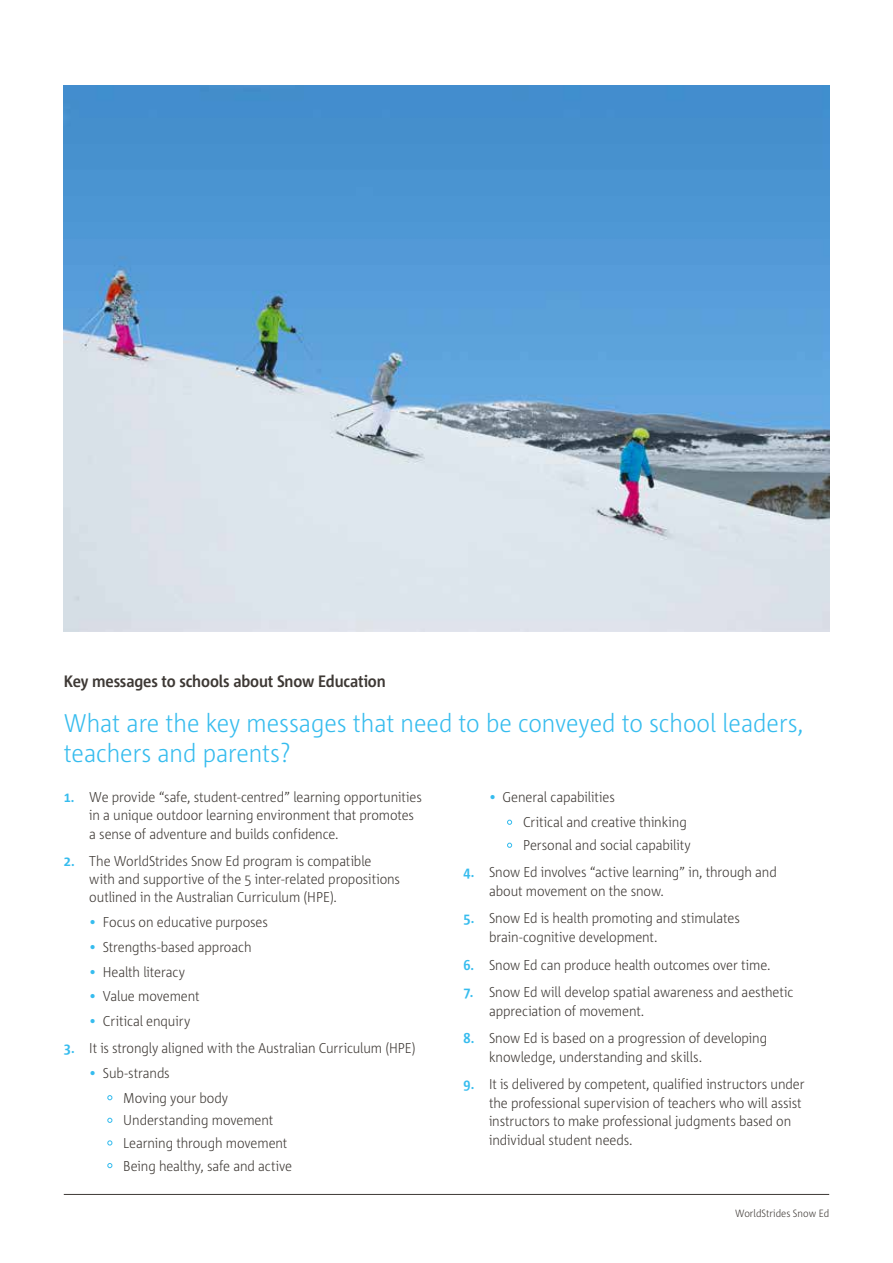
<style>
.page{position:relative;width:893px;height:1263px;background:#fff}
.page>*{position:absolute;margin:0;border:0;box-sizing:border-box;transform-origin:0 0}
.t1{font:300 25.5px/30px "Corpid C1 s S Cd";color:#36bcee}
.t2{font:700 16.5px "Corpid C1 s S Cd";letter-spacing:-.01em;color:#3e3935}
.t3{font:300 14.25px/18.8px "Corpid C1 s S Cd";letter-spacing:-.01em;color:#3e3935}
.t4{font:300 10.5px "Corpid C1 s S Cd";color:#3e3935}
.s1{font-weight:700;color:#36bcee}
.s2{color:#36bcee}
</style>
<div class="page">
<hr style="left:64px;top:1194px;width:765px;height:1px;background:#3e3935">
<img style="left:64px;top:85px;width:765px;height:546px">
<svg style="left:107px;top:1095px;width:5px;height:5px"></svg>
<svg style="left:107px;top:1118px;width:5px;height:5px"></svg>
<svg style="left:107px;top:1140px;width:5px;height:5px"></svg>
<svg style="left:107px;top:1163px;width:5px;height:5px"></svg>
<svg style="left:507px;top:820px;width:5px;height:5px"></svg>
<svg style="left:507px;top:843px;width:5px;height:5px"></svg>
<p class="t2" style="left:64px;top:671px;width:323px">Key messages to schools about Snow Education</p>
<h1 class="t1" style="left:64px;top:707px;width:741px">What are the key messages that need to be conveyed to school leaders, teachers and parents?</h1>
<p class="t3" style="left:89px;top:787px;width:334px;line-height:18.3px;text-indent:-26px"><span class="s1">1.</span> We provide “safe, student-centred” learning opportunities in a unique outdoor learning environment that promotes a sense of adventure and builds confidence.</p>
<p class="t3" style="left:89px;top:851px;width:312px;line-height:18.3px;text-indent:-26px"><span class="s1">2.</span> The WorldStrides Snow Ed program is compatible with and supportive of the 5 inter-related propositions outlined in the Australian Curriculum (HPE).</p>
<p class="t3" style="left:89px;top:912px;width:180px"><span class="s2">•</span> Focus on educative purposes</p>
<p class="t3" style="left:89px;top:937px;width:164px"><span class="s2">•</span> Strengths-based approach</p>
<p class="t3" style="left:89px;top:962px;width:97px"><span class="s2">•</span> Health literacy</p>
<p class="t3" style="left:89px;top:987px;width:112px"><span class="s2">•</span> Value movement</p>
<p class="t3" style="left:89px;top:1011px;width:102px"><span class="s2">•</span> Critical enquiry</p>
<p class="t3" style="left:64px;top:1038px;width:354px"><span class="s1">3.</span> It is strongly aligned with the Australian Curriculum (HPE)</p>
<p class="t3" style="left:123px;top:1060px;width:106px;line-height:24.8px;text-indent:-34px"><span class="s2">•</span> Sub-strands<br>Moving your body</p>
<p class="t3" style="left:123px;top:1108px;width:170px;line-height:22.6px">Understanding movement<br>Learning through movement<br>Being healthy, safe and active</p>
<p class="t3" style="left:523px;top:784px;width:165px;line-height:25px;text-indent:-34px"><span class="s2">•</span> General capabilities<br>Critical and creative thinking</p>
<p class="t3" style="left:523px;top:835px;width:169px">Personal and social capability</p>
<p class="t3" style="left:489px;top:863px;width:289px;text-indent:-26px"><span class="s1">4.</span> Snow Ed involves “active learning” in, through and about movement on the snow.</p>
<p class="t3" style="left:489px;top:909px;width:252px;text-indent:-26px"><span class="s1">5.</span> Snow Ed is health promoting and stimulates brain-cognitive development.</p>
<p class="t3" style="left:463px;top:955px;width:309px"><span class="s1">6.</span> Snow Ed can produce health outcomes over time.</p>
<p class="t3" style="left:489px;top:982px;width:306px;text-indent:-26px"><span class="s1">7.</span> Snow Ed will develop spatial awareness and aesthetic appreciation of movement.</p>
<p class="t3" style="left:489px;top:1028px;width:280px;text-indent:-26px"><span class="s1">8.</span> Snow Ed is based on a progression of developing knowledge, understanding and skills.</p>
<p class="t3" style="left:489px;top:1074px;width:317px;text-indent:-26px"><span class="s1">9.</span> It is delivered by competent, qualified instructors under the professional supervision of teachers who will assist instructors to make professional judgments based on individual student needs.</p>
<p class="t4" style="left:735px;top:1207px;width:95px">WorldStrides Snow Ed</p>
</div>
